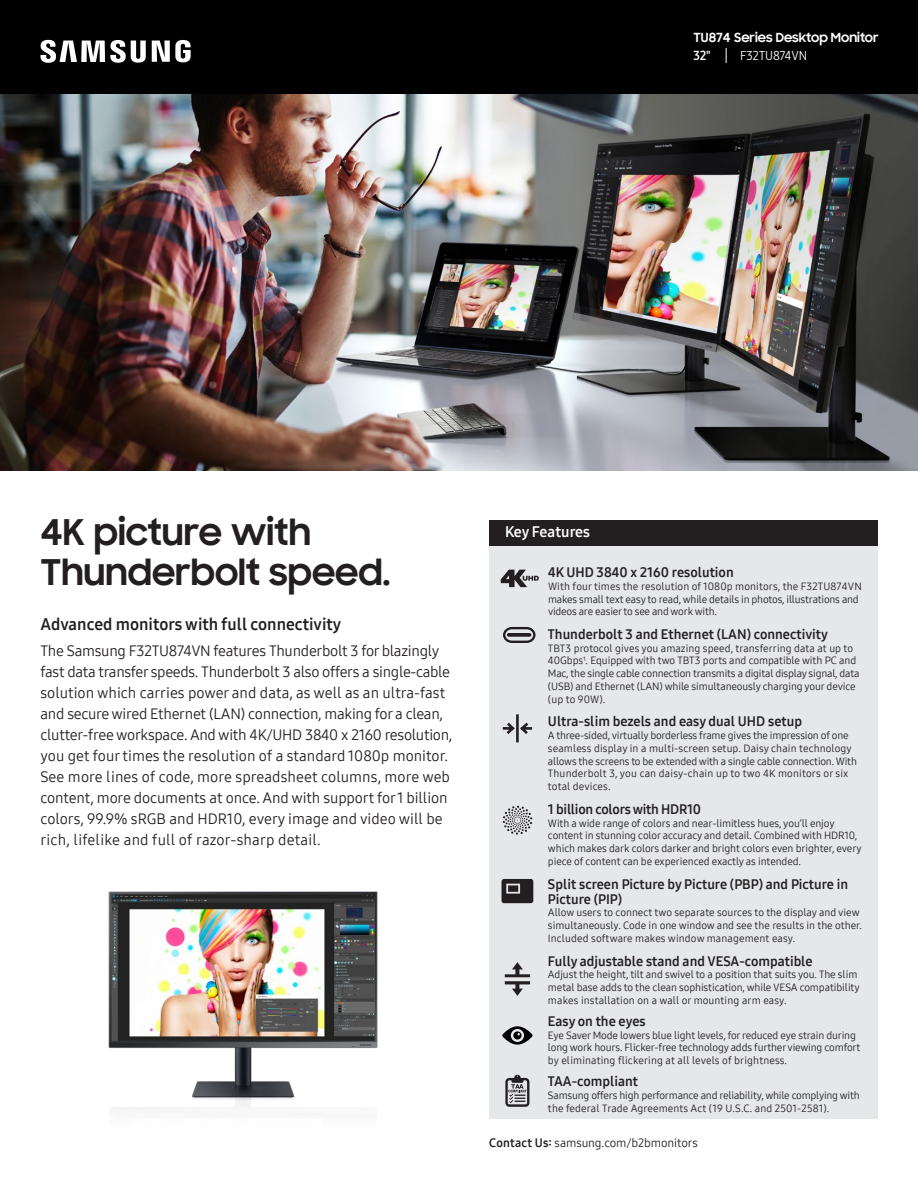
<style>
.page{position:relative;width:918px;height:1188px;background:#fff}
.page>*{position:absolute;margin:0;border:0;box-sizing:border-box;transform-origin:0 0}
.Headlines{font:700 36px "Samsung Sharp Sans";color:#231f20}
.Small_Copy_Heads{font:16.5px "Samsung One 700";color:#231f20}
.Small_Copy_Heads-2{font:15px/21px "Samsung One 400";letter-spacing:-.01em;color:#231f20}
.t1{font:15px "Samsung One 700";color:#fff}
.Bullets{font:13.5px/15px "Samsung One 700";color:#231f20}
.Bullets-2{font:13.5px "Samsung One 700";letter-spacing:-.02em;color:#231f20}
.t2{font:700 12.75px "Samsung Sharp Sans";color:#fff}
.Product_SKUs{font:12.75px "Samsung One 400 C";color:#fff}
.t3{font:12.75px "Samsung One 700 C";color:#fff}
.t4{font:12px "Samsung One 400";letter-spacing:-.01em;color:#231f20}
.Bullets-3{font:10.5px/12.8px "Samsung One 400";letter-spacing:-.01em;color:#231f20}
.s1{font-family:"Samsung One 700"}
</style>
<div class="page">
<div style="left:0;top:0;width:918px;height:94px;background:#000001"></div>
<img style="left:0;top:94px;width:918px;height:376px">
<svg style="left:41px;top:40px;width:105px;height:23px"></svg>
<svg style="left:152px;top:40px;width:39px;height:22px"></svg>
<svg style="left:726px;top:48px;width:1px;height:15px"></svg>
<div style="left:489px;top:544px;width:389px;height:574px;background:#e6e7e9"></div>
<div style="left:489px;top:520px;width:389px;height:26px;background:#231f20"></div>
<svg style="left:502px;top:1026px;width:31px;height:19px"></svg>
<svg style="left:503px;top:627px;width:33px;height:16px"></svg>
<svg style="left:507px;top:633px;width:24px;height:4px"></svg>
<svg style="left:502px;top:879px;width:31px;height:24px"></svg>
<svg style="left:505px;top:962px;width:25px;height:34px"></svg>
<svg style="left:505px;top:1075px;width:24px;height:32px"></svg>
<svg style="left:502px;top:714px;width:31px;height:29px"></svg>
<img style="left:108px;top:891px;width:270px;height:218px">
<svg style="left:503px;top:806px;width:29px;height:29px"></svg>
<svg style="left:501px;top:570px;width:38px;height:17px"></svg>
<p class="t2" style="left:694px;top:28px;width:186px">TU874 Series Desktop Monitor</p>
<p class="t3" style="left:694px;top:47px;width:19px">32"</p>
<p class="Product_SKUs" style="left:740px;top:47px;width:69px">F32TU874VN</p>
<p class="Headlines" style="left:40px;top:505px;width:272px">4K picture with</p>
<p class="t1" style="left:505px;top:522px;width:87px">Key Features</p>
<p class="Headlines" style="left:40px;top:546px;width:351px">Thunderbolt speed.</p>
<p class="Small_Copy_Heads" style="left:40px;top:613px;width:302px">Advanced monitors with full connectivity</p>
<p class="Small_Copy_Heads-2" style="left:40px;top:640px;width:413px">The Samsung F32TU874VN features Thunderbolt 3 for blazingly fast data transfer speeds. Thunderbolt 3 also offers a single-cable solution which carries power and data, as well as an ultra-fast and secure wired Ethernet (LAN) connection, making for a clean, clutter-free workspace. And with 4K/UHD 3840 x 2160 resolution, you get four times the resolution of a standard 1080p monitor.<br>See more lines of code, more spreadsheet columns, more web content, more documents at once. And with support for 1 billion colors, 99.9% sRGB and HDR10, every image and video will be rich, lifelike and full of razor-sharp detail.</p>
<p class="Bullets" style="left:548px;top:565px;width:187px">4K UHD 3840 x 2160 resolution</p>
<p class="Bullets-3" style="left:548px;top:580px;width:315px;line-height:12.3px">With four times the resolution of 1080p monitors, the F32TU874VN makes small text easy to read, while details in photos, illustrations and videos are easierto see and work with.</p>
<p class="Bullets" style="left:548px;top:627px;width:282px">Thunderbolt 3 and Ethernet (LAN) connectivity</p>
<p class="Bullets-3" style="left:548px;top:642px;width:313px">TBT3 protocol gives you amazing speed, transferring data at up to 40Gbps<sup>1</sup>. Equipped with two TBT3 ports and compatible with PC and Mac, the single cable connection transmits a digital display signal, data (USB) and Ethernet (LAN) while simultaneously charging your device (up to 90W).</p>
<p class="Bullets" style="left:548px;top:714px;width:256px">Ultra-slim bezels and easy dual UHD setup</p>
<p class="Bullets-3" style="left:548px;top:729px;width:310px">A three-sided, virtually borderless frame gives the impression of one seamless display in a multi-screen setup. Daisy chain technology allows the screens to be extended with a single cable connection. With Thunderbolt 3, you can daisy-chain up to two 4K monitors or six total devices.</p>
<p class="Bullets-2" style="left:548px;top:800px;width:155px">1 billion colors with HDR10</p>
<p class="Bullets-3" style="left:548px;top:816px;width:315px">With a wide range of colors and near-limitless hues, you’ll enjoy content in stunning color accuracy and detail. Combined with HDR10, which makes dark colors darker and bright colors even brighter, every piece of content can be experienced exactly as intended.</p>
<p class="Bullets" style="left:548px;top:876px;width:302px">Split screen Picture by Picture (PBP) and Picture in<br>Picture (PIP)</p>
<p class="Bullets-3" style="left:548px;top:906px;width:316px">Allow users to connect two separate sources to the display and view simultaneously. Code in one window and see the results in the other.<br>Included software makes window management easy.</p>
<p class="Bullets" style="left:548px;top:953px;width:266px">Fully adjustable stand and VESA-compatible</p>
<p class="Bullets-3" style="left:548px;top:968px;width:313px">Adjust the height, tilt and swivel to a position that suits you. The slim metal base adds to the clean sophistication, while VESA compatibility makes installation on a wall or mounting arm easy.</p>
<p class="Bullets" style="left:548px;top:1014px;width:99px">Easy on the eyes</p>
<p class="Bullets-3" style="left:548px;top:1029px;width:314px">Eye SaverMode lowers blue light levels, for reduced eye strain during long work hours. Flicker-free technology adds furtherviewing comfort by eliminating flickering at all levels of brightness.</p>
<p class="Bullets" style="left:548px;top:1074px;width:92px">TAA-compliant</p>
<p class="Bullets-3" style="left:548px;top:1089px;width:313px">Samsung offers high performance and reliability, while complying with the federal Trade Agreements Act (19 U.S.C. and 2501-2581).</p>
<p class="t4" style="left:489px;top:1135px;width:210px"><span class="s1">Contact Us:</span> samsung.com/b2bmonitors</p>
</div>
